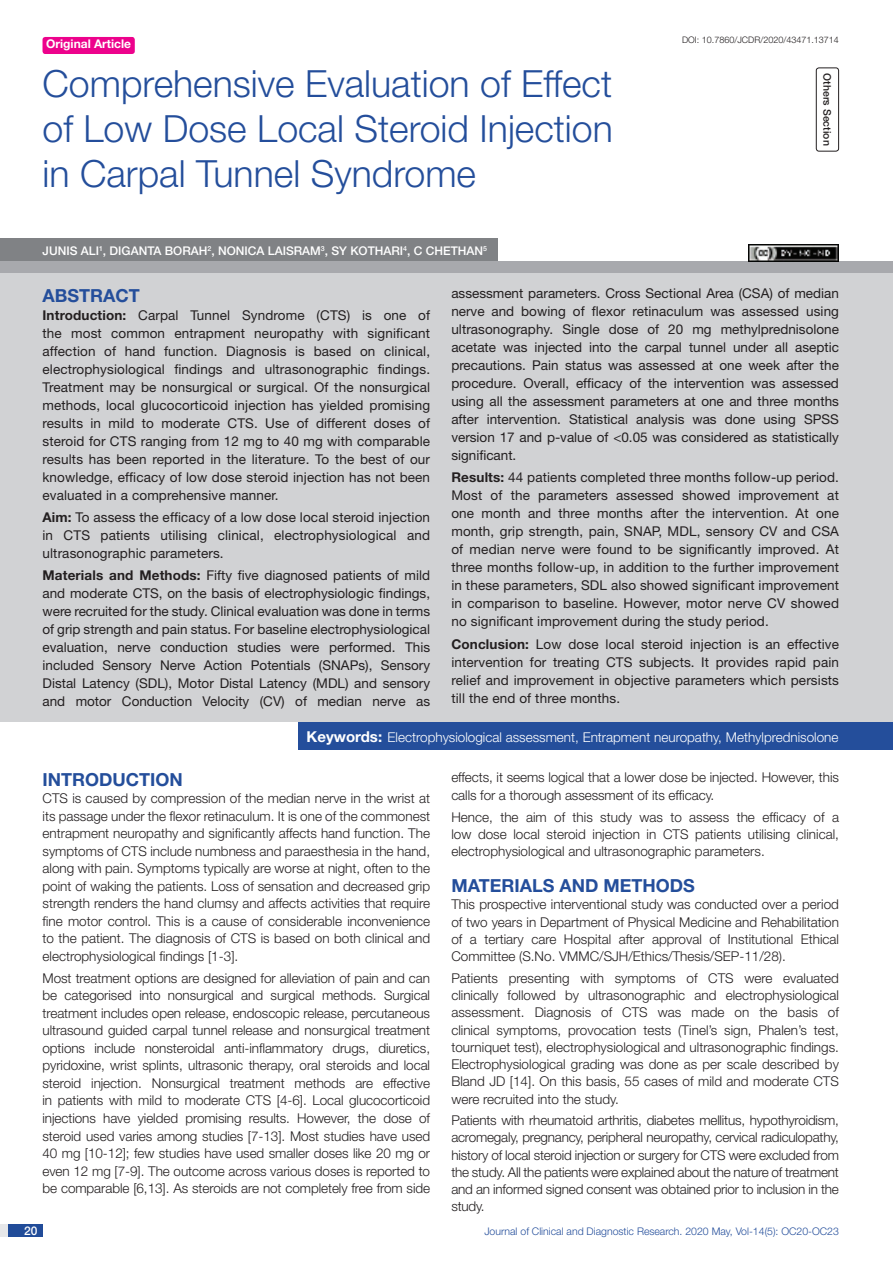
<style>
.page{position:relative;width:893px;height:1263px;background:#fff}
.page>*{position:absolute;margin:0;border:0;box-sizing:border-box;transform-origin:0 0}
.t1{font:300 37.5px/45px "Helvetica Neue";color:#244e9b;text-align:justify}
.Heading{font:700 18px "Helvetica Neue";color:#244e9b}
.Abstract_head{font:700 18px "Helvetica Neue";color:#244e9b}
.Body_text{font:300 13.5px/17.5px "Helvetica Neue";letter-spacing:-.005em;color:#231f20;text-align:justify}
.Abstract_Text{font:13.5px/18px "Helvetica Neue";letter-spacing:.01em;color:#231f20;text-align:justify}
.Key_words{font:300 13.5px "Helvetica Neue";color:#fff}
.Author{font:500 12px "Helvetica Neue";color:#fff}
.t2{font:700 12px "Helvetica Neue";color:#fff}
.t3{font:300 10.5px "Helvetica Neue";color:#244e9b}
.section{font:500 10.5px "Helvetica Neue";color:#231f20}
.DOI{font:300 9px "Helvetica Neue";color:#231f20}
.s1{font-weight:700}
.s2{font-weight:700;font-size:15px}
</style>
<div class="page">
<div style="left:0;top:1224px;width:43px;height:13px;background:#e6e7e9"></div>
<div style="left:8px;top:1224px;width:35px;height:13px;background:#214c99"></div>
<div style="left:43px;top:37px;width:92px;height:17px;background:#ed028c;border-radius:3px"></div>
<div style="left:816px;top:67px;width:23px;height:85px;border:1px solid #231f20;border-radius:3px"></div>
<div style="left:0;top:261px;width:893px;height:12px;background:#a8a9ad"></div>
<div style="left:0;top:238px;width:497px;height:23px;background:#808285"></div>
<div style="left:0;top:273px;width:893px;height:449px;background:#d1d2d4"></div>
<div style="left:299px;top:722px;width:594px;height:28px;background:#244e9b"></div>
<img style="left:749px;top:245px;width:90px;height:16px">
<p class="t2" style="left:46px;top:37px;width:87px">Original Article</p>
<p class="t1" style="left:43px;top:60px;width:572px">Comprehensive Evaluation of Effect of Low Dose Local Steroid Injection in Carpal Tunnel Syndrome</p>
<p class="Author" style="left:43px;top:243px;width:446px">JUNIS ALI<sup>1</sup>, DIGANTA BORAH<sup>2</sup>, NONICA LAISRAM<sup>3</sup>, SY KOTHARI<sup>4</sup>, C CHETHAN<sup>5</sup></p>
<p class="DOI" style="left:682px;top:35px;width:158px">DOI: 10.7860/JCDR/2020/43471.13714</p>
<p class="section" style="left:833px;top:73px;width:74px;rotate:90deg">OTHERS SECTION</p>
<p class="Abstract_head" style="left:43px;top:284px;width:99px">ABSTRACT</p>
<p class="Abstract_Text" style="left:43px;top:306px;width:389px"><span class="s1">Introduction:</span> Carpal Tunnel Syndrome (CTS) is one of the most common entrapment neuropathy with significant affection of hand function. Diagnosis is based on clinical, electrophysiological findings and ultrasonographic findings.<br>Treatment may be nonsurgical or surgical. Of the nonsurgical methods, local glucocorticoid injection has yielded promising results in mild to moderate CTS. Use of different doses of steroid for CTS ranging from 12 mg to 40 mg with comparable results has been reported in the literature. To the best of our knowledge, efficacy of low dose steroid injection has not been evaluated in a comprehensive manner.</p>
<p class="Abstract_Text" style="left:43px;top:508px;width:389px"><span class="s1">Aim:</span> To assess the efficacy of a low dose local steroid injection in CTS patients utilising clinical, electrophysiological and ultrasonographic parameters.</p>
<p class="Abstract_Text" style="left:43px;top:566px;width:389px"><span class="s1">Materials and Methods:</span> Fifty five diagnosed patients of mild and moderate CTS, on the basis of electrophysiologic findings, were recruited for the study. Clinical evaluation was done in terms of grip strength and pain status. For baseline electrophysiological evaluation, nerve conduction studies were performed. This included Sensory Nerve Action Potentials (SNAPs), Sensory Distal Latency (SDL), Motor Distal Latency (MDL) and sensory and motor Conduction Velocity (CV) of median nerve as</p>
<p class="Abstract_Text" style="left:451px;top:284px;width:389px">assessment parameters. Cross Sectional Area (CSA) of median nerve and bowing of flexor retinaculum was assessed using ultrasonography. Single dose of 20 mg methylprednisolone acetate was injected into the carpal tunnel under all aseptic precautions. Pain status was assessed at one week after the procedure. Overall, efficacy of the intervention was assessed using all the assessment parameters at one and three months after intervention. Statistical analysis was done using SPSS version 17 and p-value of &lt;0.05 was considered as statistically significant.</p>
<p class="Abstract_Text" style="left:451px;top:468px;width:389px"><span class="s1">Results:</span> 44 patients completed three months follow-up period.<br>Most of the parameters assessed showed improvement at one month and three months after the intervention. At one month, grip strength, pain, SNAP, MDL, sensory CV and CSA of median nerve were found to be significantly improved. At three months follow-up, in addition to the further improvement in these parameters, SDL also showed significant improvement in comparison to baseline. However, motor nerve CV showed no significant improvement during the study period.</p>
<p class="Abstract_Text" style="left:451px;top:635px;width:389px"><span class="s1">Conclusion:</span> Low dose local steroid injection is an effective intervention for treating CTS subjects. It provides rapid pain relief and improvement in objective parameters which persists till the end of three months.</p>
<p class="Key_words" style="left:307px;top:729px;width:533px"><span class="s2">Keywords:</span> Electrophysiological assessment, Entrapment neuropathy, Methylprednisolone</p>
<p class="Heading" style="left:43px;top:768px;width:142px">INTRODUCTION</p>
<p class="Body_text" style="left:43px;top:789px;width:389px">CTS is caused by compression of the median nerve in the wrist at its passage under the flexor retinaculum. It is one of the commonest entrapment neuropathy and significantly affects hand function. The symptoms of CTS include numbness and paraesthesia in the hand, along with pain. Symptoms typically are worse at night, often to the point of waking the patients. Loss of sensation and decreased grip strength renders the hand clumsy and affects activities that require fine motor control. This is a cause of considerable inconvenience to the patient. The diagnosis of CTS is based on both clinical and electrophysiological findings [1-3].</p>
<p class="Body_text" style="left:43px;top:969px;width:389px">Most treatment options are designed for alleviation of pain and can be categorised into nonsurgical and surgical methods. Surgical treatment includes open release, endoscopic release, percutaneous ultrasound guided carpal tunnel release and nonsurgical treatment options include nonsteroidal anti-inflammatory drugs, diuretics, pyridoxine, wrist splints, ultrasonic therapy, oral steroids and local steroid injection. Nonsurgical treatment methods are effective in patients with mild to moderate CTS [4-6]. Local glucocorticoid injections have yielded promising results. However, the dose of steroid used varies among studies [7-13]. Most studies have used 40 mg [10-12]; few studies have used smaller doses like 20 mg or even 12 mg [7-9]. The outcome across various doses is reported to be comparable [6,13]. As steroids are not completely free from side</p>
<p class="Body_text" style="left:451px;top:769px;width:389px">effects, it seems logical that a lower dose be injected. However, this calls for a thorough assessment of its efficacy.</p>
<p class="Body_text" style="left:451px;top:808px;width:389px">Hence, the aim of this study was to assess the efficacy of a low dose local steroid injection in CTS patients utilising clinical, electrophysiological and ultrasonographic parameters.</p>
<p class="Heading" style="left:451px;top:874px;width:245px">MATERIALS AND METHODS</p>
<p class="Body_text" style="left:451px;top:895px;width:389px">This prospective interventional study was conducted over a period of two years in Department of Physical Medicine and Rehabilitation of a tertiary care Hospital after approval of Institutional Ethical Committee (S.No. VMMC/SJH/Ethics/Thesis/SEP-11/28).</p>
<p class="Body_text" style="left:451px;top:969px;width:389px">Patients presenting with symptoms of CTS were evaluated clinically followed by ultrasonographic and electrophysiological assessment. Diagnosis of CTS was made on the basis of clinical symptoms, provocation tests (Tinel’s sign, Phalen’s test, tourniquet test), electrophysiological and ultrasonographic findings.<br>Electrophysiological grading was done as per scale described by Bland JD [14]. On this basis, 55 cases of mild and moderate CTS were recruited into the study.</p>
<p class="Body_text" style="left:451px;top:1111px;width:389px">Patients with rheumatoid arthritis, diabetes mellitus, hypothyroidism, acromegaly, pregnancy, peripheral neuropathy, cervical radiculopathy, history of local steroid injection or surgery for CTS were excluded from the study. All the patients were explained about the nature of treatment and an informed signed consent was obtained prior to inclusion in the study.</p>
<p class="Author" style="left:24px;top:1223px;width:15px">20</p>
<p class="t3" style="left:484px;top:1225px;width:356px">Journal of Clinical and Diagnostic Research. 2020 May, Vol-14(5): OC20-OC23</p>
</div>
